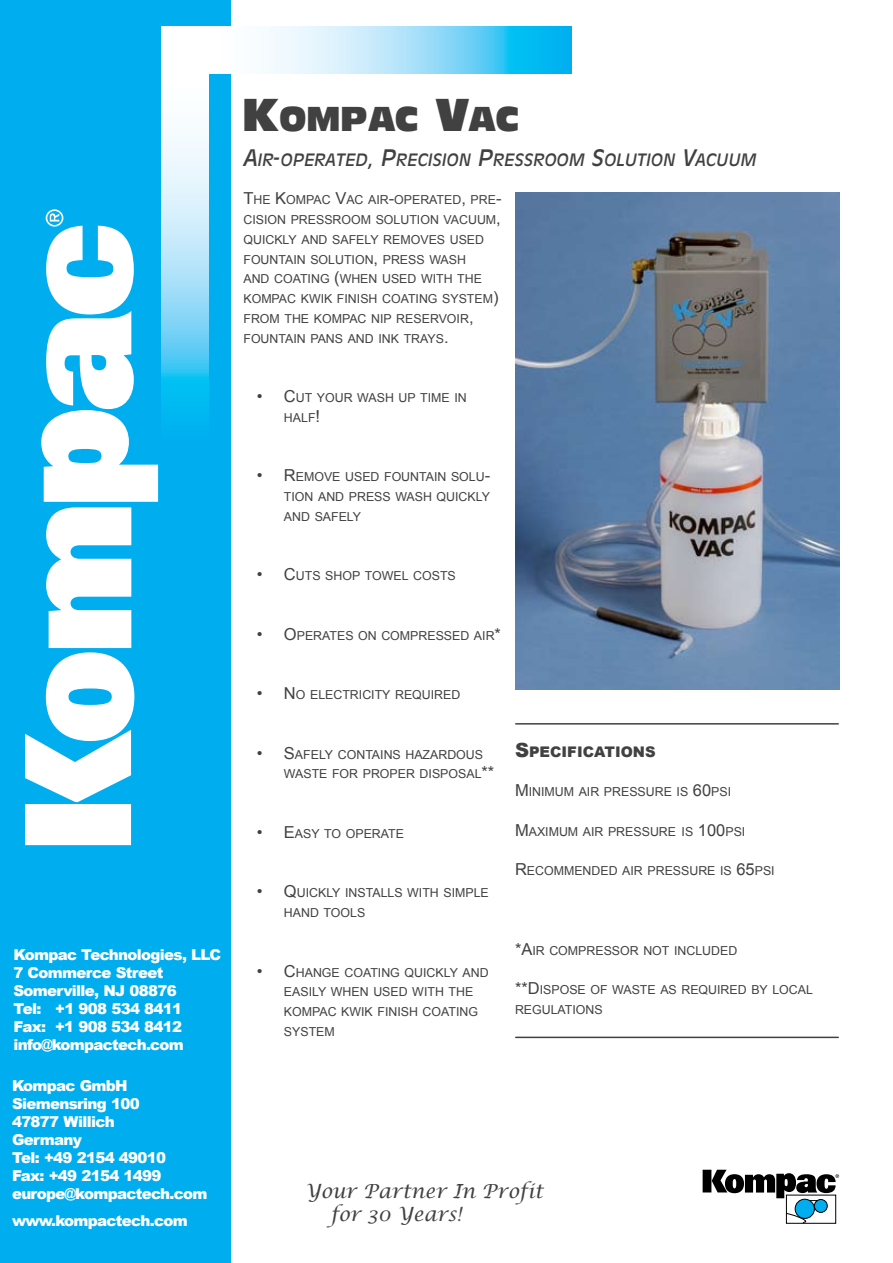
<style>
.page{position:relative;width:893px;height:1263px;background:#fff}
.page>*{position:absolute;margin:0;border:0;box-sizing:border-box;transform-origin:0 0}
.t1{font:33.75px "Antique Olive Std Compact";letter-spacing:-.02em;color:#414142}
.t2{font:italic 19.5px/23.4px "Lucida Calligraphy";color:#414142}
.t3{font:italic 16.8px "Antique Olive Std";color:#414142}
.t4{font:16.5px "Arial";color:#414142}
.t5{font:900 15px/18px "Arial";letter-spacing:-.045em;color:#fff}
.t6{font:900 14.7px "Arial";color:#414142}
.t7{font:12.3px/19.8px "Arial";color:#414142}
.s1{font-size:45px}
.s2{font-size:22.5px}
.s3{font-size:16.5px}
.s4{font-size:19.5px}
</style>
<div class="page">
<div style="left:0;top:0;width:230px;height:1263px;background:#00adef"></div>
<svg style="left:162px;top:74px;width:47px;height:339px;background:#aae4fa"></svg>
<svg style="left:209px;top:27px;width:363px;height:47px"></svg>
<div style="left:162px;top:27px;width:47px;height:47px;background:#fff"></div>
<svg style="left:25px;top:209px;width:133px;height:636px"></svg>
<svg style="left:703px;top:1170px;width:136px;height:53px"></svg>
<img style="left:515px;top:192px;width:324px;height:497px">
<hr style="left:516px;top:723px;width:322px;height:1px;background:#414142">
<hr style="left:516px;top:1037px;width:322px;height:1px;background:#414142">
<p class="t5" style="left:14px;top:946px;width:209px">Kompac Technologies, LLC<br>7 Commerce Street<br>Somerville, NJ 08876<br>Tel: +1 908 534 8411<br>Fax: +1 908 534 8412 info@kompactech.com</p>
<p class="t5" style="left:12px;top:1076px;width:197px">Kompac GmbH<br>Siemensring 100<br>47877 Willich<br>Germany<br>Tel: +49 2154 49010<br>Fax: +49 2154 1499 europe@kompactech.com</p>
<p class="t5" style="left:12px;top:1211px;width:177px">www.kompactech.com</p>
<h1 class="t1" style="left:242px;top:98px;width:279px"><span class="s1">K</span>OMPAC <span class="s1">V</span>AC</h1>
<h3 class="t3" style="left:243px;top:150px;width:514px"><span class="s2">A</span>IR<span class="s2">-</span>OPERATED<span class="s2">, P</span>RECISION <span class="s2">P</span>RESSROOM <span class="s2">S</span>OLUTION <span class="s2">V</span>ACUUM</h3>
<p class="t7" style="left:243px;top:190px;width:260px"><span class="s3">T</span>HE <span class="s3">K</span>OMPAC <span class="s3">V</span>AC AIR<span class="s3">-</span>OPERATED<span class="s3">,</span> PRE<span class="s3">-<br></span>CISION PRESSROOM SOLUTION VACUUM<span class="s3">,<br></span>QUICKLY AND SAFELY REMOVES USED<br>FOUNTAIN SOLUTION<span class="s3">,</span> PRESS WASH<br>AND COATING <span class="s3">(</span>WHEN USED WITH THE<br>KOMPAC KWIK FINISH COATING SYSTEM<span class="s3">)<br></span>FROM THE KOMPAC NIP RESERVOIR<span class="s3">,<br></span>FOUNTAIN PANS AND INK TRAYS<span class="s3">.</span></p>
<h3 class="t4" style="left:257px;top:386px;width:7px">•</h3>
<p class="t7" style="left:284px;top:388px;width:184px"><span class="s3">C</span>UT YOUR WASH UP TIME IN<br>HALF<span class="s3">!</span></p>
<h3 class="t4" style="left:257px;top:465px;width:7px">•</h3>
<p class="t7" style="left:284px;top:467px;width:208px;text-align:justify"><span class="s3">R</span>EMOVE USED FOUNTAIN SOLU<span class="s3">-</span>TION AND PRESS WASH QUICKLY AND SAFELY</p>
<h3 class="t4" style="left:257px;top:564px;width:7px">•</h3>
<p class="t7" style="left:284px;top:566px;width:173px"><span class="s3">C</span>UTS SHOP TOWEL COSTS</p>
<h3 class="t4" style="left:257px;top:623px;width:7px">•</h3>
<p class="t7" style="left:284px;top:626px;width:219px"><span class="s3">O</span>PERATES ON COMPRESSED AIR<span class="s3">*</span></p>
<h3 class="t4" style="left:257px;top:683px;width:7px">•</h3>
<p class="t7" style="left:284px;top:685px;width:178px"><span class="s3">N</span> O ELECTRICITY REQUIRED</p>
<h3 class="t4" style="left:257px;top:742px;width:7px">•</h3>
<h3 class="t4" style="left:257px;top:821px;width:7px">•</h3>
<p class="t7" style="left:284px;top:744px;width:212px"><span class="s3">S</span>AFELY CONTAINS HAZARDOUS<br>WASTE FOR PROPER DISPOSAL<span class="s3">**</span></p>
<p class="t7" style="left:284px;top:824px;width:122px"><span class="s3">E</span>ASY TO OPERATE</p>
<p class="t6" style="left:515px;top:741px;width:141px"><span class="s4">S</span>pecifications</p>
<p class="t7" style="left:515px;top:782px;width:218px"><span class="s3">M</span> INIMUM AIR PRESSURE IS <span class="s3">60</span>PSI</p>
<p class="t7" style="left:515px;top:822px;width:232px"><span class="s3">M</span>AXIMUM AIR PRESSURE IS <span class="s3">100</span>PSI</p>
<p class="t7" style="left:515px;top:861px;width:261px"><span class="s3">R</span>ECOMMENDED AIR PRESSURE IS <span class="s3">65</span>PSI</p>
<h3 class="t4" style="left:257px;top:881px;width:7px">•</h3>
<p class="t7" style="left:284px;top:883px;width:206px"><span class="s3">Q</span>UICKLY INSTALLS WITH SIMPLE<br>HAND TOOLS</p>
<h3 class="t4" style="left:257px;top:960px;width:7px">•</h3>
<p class="t7" style="left:284px;top:962px;width:206px"><span class="s3">C</span>HANGE COATING QUICKLY AND<br>EASILY WHEN USED WITH THE<br>KOMPAC KWIK FINISH COATING<br>SYSTEM</p>
<p class="t7" style="left:515px;top:940px;width:224px"><span class="s3">*A</span>IR COMPRESSOR NOT INCLUDED</p>
<p class="t7" style="left:515px;top:980px;width:299px"><span class="s3">**D</span> ISPOSE OF WASTE AS REQUIRED BY LOCAL<br>REGULATIONS</p>
<h2 class="t2" style="left:331px;top:1180px;width:214px;text-indent:-26px">Your Partner In Profit for 30 Years!</h2>
</div>
